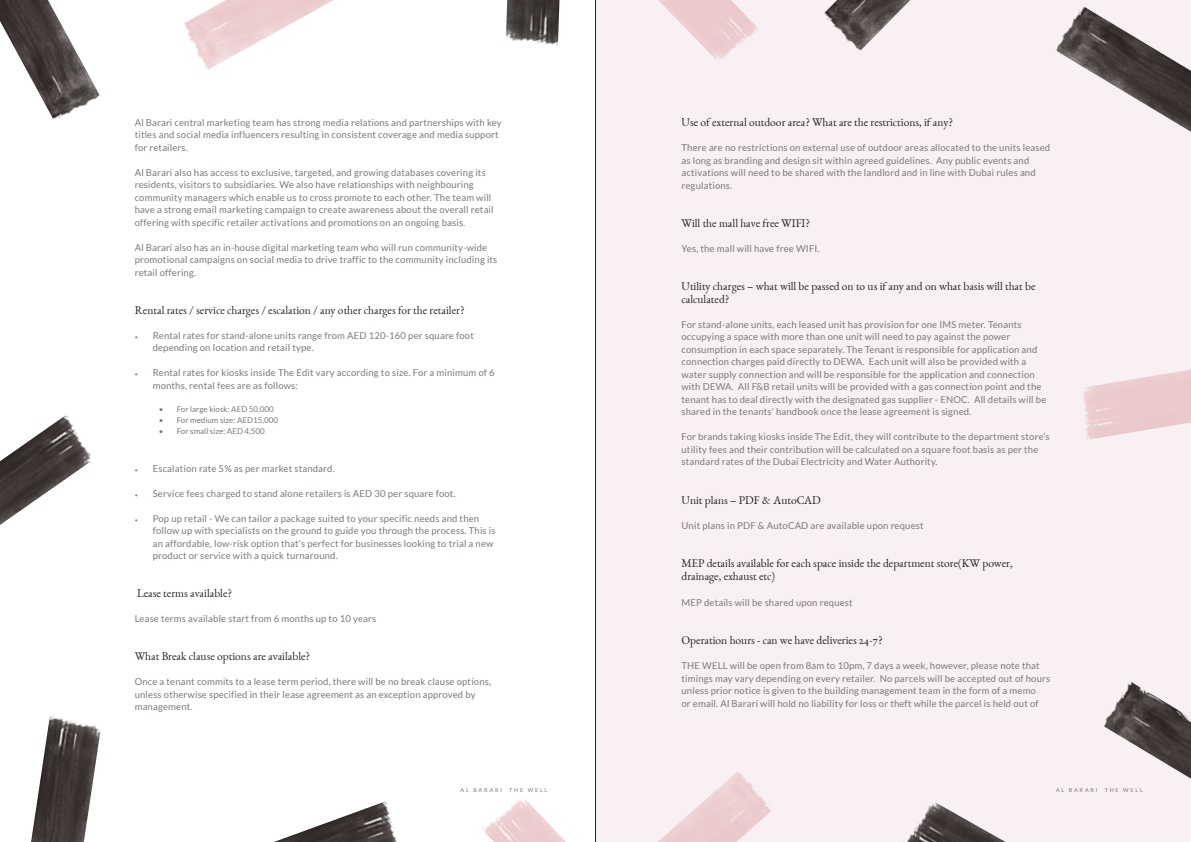
<style>
.page{position:relative;width:1191px;height:842px;background:#fff}
.page>*{position:absolute;margin:0;border:0;box-sizing:border-box;transform-origin:0 0}
.CC__Right{font:11.5px/13px "EB Garamond 12";color:#261f1d}
.CC__Right-2{font:9.5px/12.5px "Lato";letter-spacing:.015em;color:#7e7877}
.t1{font:8px "Lato";color:#7e7877}
.t2{font:5.5px "Lato";letter-spacing:.325em;color:#7e7877}
.s1{font-size:5.5px}
</style>
<div class="page">
<div style="left:595px;top:0;width:596px;height:842px;background:#f8f0f2"></div>
<hr style="left:595px;top:0;width:1px;height:842px;background:#231f20">
<img style="left:184px;top:0;width:149px;height:69px">
<img style="left:483px;top:799px;width:83px;height:43px">
<img style="left:31px;top:715px;width:70px;height:127px">
<img style="left:0;top:415px;width:91px;height:110px">
<img style="left:506px;top:0;width:54px;height:46px">
<img style="left:274px;top:801px;width:123px;height:41px">
<img style="left:0;top:0;width:100px;height:120px">
<img style="left:658px;top:0;width:100px;height:60px">
<img style="left:658px;top:772px;width:113px;height:70px">
<img style="left:1083px;top:369px;width:108px;height:71px">
<img style="left:824px;top:0;width:86px;height:51px">
<img style="left:1104px;top:682px;width:87px;height:97px">
<img style="left:903px;top:802px;width:103px;height:40px">
<img style="left:1056px;top:6px;width:135px;height:126px">
<p class="CC__Right-2" style="left:135px;top:116px;width:368px">Al Barari central marketing team has strong media relations and partnerships with key titles and social media influencers resulting in consistent coverage and media support for retailers.</p>
<p class="CC__Right-2" style="left:135px;top:166px;width:360px">Al Barari also has access to exclusive, targeted, and growing databases covering its residents, visitors to subsidiaries. We also have relationships with neighbouring community managers which enable us to cross promote to each other. The team will have a strong email marketing campaign to create awareness about the overall retail offering with specific retailer activations and promotions on an ongoing basis.</p>
<p class="CC__Right-2" style="left:135px;top:241px;width:364px">Al Barari also has an in-house digital marketing team who will run community-wide promotional campaigns on social media to drive traffic to the community including its retail offering.</p>
<p class="CC__Right" style="left:135px;top:303px;width:331px">Rental rates / service charges / escalation / any other charges for the retailer?</p>
<p class="CC__Right-2" style="left:153px;top:329px;width:323px;text-indent:-18px"><span class="s1">•</span> Rental rates for stand-alone units range from AED 120-160 per square foot depending on location and retail type.</p>
<p class="CC__Right-2" style="left:153px;top:367px;width:343px;text-indent:-18px"><span class="s1">•</span> Rental rates for kiosks inside The Edit vary according to size. For a minimum of 6 months, rental fees are as follows:</p>
<p class="t1" style="left:159px;top:405px;width:117px">• For large kiosk: AED 50,000</p>
<p class="t1" style="left:159px;top:416px;width:121px">• For medium size: AED15,000</p>
<p class="t1" style="left:159px;top:427px;width:108px">• For small size: AED 4,500</p>
<p class="CC__Right-2" style="left:135px;top:462px;width:201px"><span class="s1">•</span> Escalation rate 5% as per market standard.</p>
<p class="CC__Right-2" style="left:135px;top:487px;width:322px"><span class="s1">•</span> Service fees charged to stand alone retailers is AED 30 per square foot.</p>
<p class="CC__Right-2" style="left:153px;top:512px;width:344px;text-indent:-18px"><span class="s1">•</span> Pop up retail - We can tailor a package suited to your specific needs and then follow up with specialists on the ground to guide you through the process. This is an affordable, low-risk option that’s perfect for businesses looking to trial a new product or service with a quick turnaround.</p>
<p class="CC__Right" style="left:137px;top:587px;width:96px">Lease terms available?</p>
<p class="CC__Right-2" style="left:135px;top:613px;width:243px">Lease terms available start from 6 months up to 10 years</p>
<p class="CC__Right" style="left:135px;top:650px;width:177px">What Break clause options are available?</p>
<p class="CC__Right-2" style="left:135px;top:676px;width:358px">Once a tenant commits to a lease term period, there will be no break clause options, unless otherwise specified in their lease agreement as an exception approved by</p>
<p class="CC__Right-2" style="left:135px;top:701px;width:59px">management.</p>
<p class="CC__Right" style="left:681px;top:115px;width:273px">Use of external outdoor area? What are the restrictions, if any?</p>
<p class="CC__Right-2" style="left:681px;top:141px;width:370px">There are no restrictions on external use of outdoor areas allocated to the units leased as long as branding and design sit within agreed guidelines. Any public events and activations will need to be shared with the landlord and in line with Dubai rules and regulations.</p>
<p class="CC__Right" style="left:681px;top:216px;width:130px">Will the mall have free WIFI?</p>
<p class="CC__Right-2" style="left:681px;top:242px;width:140px">Yes, the mall will have free WIFI.</p>
<p class="CC__Right" style="left:681px;top:279px;width:355px">Utility charges – what will be passed on to us if any and on what basis will that be calculated?</p>
<p class="CC__Right-2" style="left:681px;top:318px;width:366px">For stand-alone units, each leased unit has provision for one IMS meter. Tenants occupying a space with more than one unit will need to pay against the power consumption in each space separately. The Tenant is responsible for application and connection charges paid directly to DEWA. Each unit will also be provided with a water supply connection and will be responsible for the application and connection with DEWA. All F&amp;B retail units will be provided with a gas connection point and the tenant has to deal directly with the designated gas supplier - ENOC. All details will be shared in the tenants’ handbook once the lease agreement is signed.</p>
<p class="CC__Right-2" style="left:681px;top:430px;width:370px">For brands taking kiosks inside The Edit, they will contribute to the department store’s utility fees and their contribution will be calculated on a square foot basis as per the standard rates of the Dubai Electricity and Water Authority.</p>
<p class="CC__Right" style="left:681px;top:494px;width:141px">Unit plans – PDF &amp; AutoCAD</p>
<p class="CC__Right-2" style="left:681px;top:519px;width:244px">Unit plans in PDF &amp; AutoCAD are available upon request</p>
<p class="CC__Right" style="left:681px;top:557px;width:333px">MEP details available for each space inside the department store(KW power, drainage, exhaust etc)</p>
<p class="CC__Right-2" style="left:681px;top:596px;width:173px">MEP details will be shared upon request</p>
<p class="CC__Right" style="left:681px;top:633px;width:202px">Operation hours - can we have deliveries 24-7?</p>
<p class="CC__Right-2" style="left:681px;top:659px;width:370px">THE WELL will be open from 8am to 10pm, 7 days a week, however, please note that timings may vary depending on every retailer. No parcels will be accepted out of hours unless prior notice is given to the building management team in the form of a memo<br>or email. Al Barari will hold no liability for loss or theft while the parcel is held out of</p>
<p class="t2" style="left:460px;top:787px;width:43px">AL BARARI</p>
<p class="t2" style="left:509px;top:787px;width:40px">THE WELL</p>
<p class="t2" style="left:1056px;top:787px;width:43px">AL BARARI</p>
<p class="t2" style="left:1104px;top:787px;width:40px">THE WELL</p>
</div>
